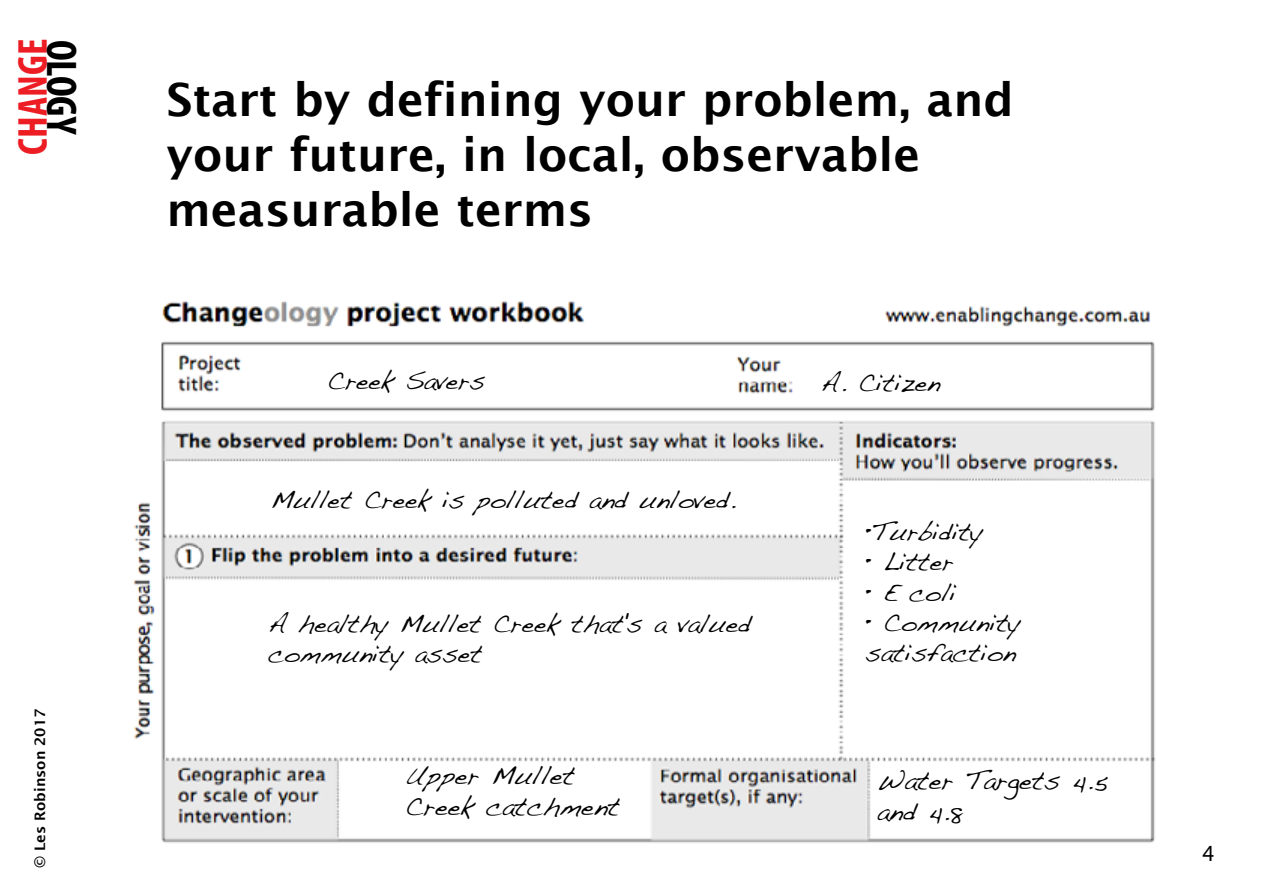
<style>
.page{position:relative;width:1263px;height:893px;background:#fff}
.page>*{position:absolute;margin:0;border:0;box-sizing:border-box;transform-origin:0 0}
.t1{font:600 45.75px/54.9px "Lucida Sans";color:#000}
.t2{font:700 condensed 43.05px "Myriad Pro";color:#000}
.t3{font:700 condensed 42.15px "Myriad Pro";color:#ed1d24}
.t4{font:25.95px/31.2px "Handwriting Dakota";color:#000}
.t5{font:25.35px/30.5px "Handwriting Dakota";color:#000}
.t6{font:21px "Lucida Sans";color:#000}
.t7{font:600 14.4px "Lucida Sans";color:#000}
</style>
<div class="page">
<img style="left:133px;top:301px;width:1023px;height:542px">
<h3 class="t3" style="left:6px;top:155px;width:117px;rotate:-90deg">CHANGE</h3>
<h2 class="t2" style="left:88px;top:40px;width:97px;rotate:90deg">OLOGY</h2>
<p class="t7" style="left:32px;top:868px;width:161px;rotate:-90deg">© Les Robinson 2017</p>
<h1 class="t1" style="left:167px;top:72px;width:849px">Start by defining your problem, and your future, in local, observable measurable terms</h1>
<p class="t5" style="left:327px;top:365px;width:159px">Creek Savers</p>
<p class="t5" style="left:821px;top:367px;width:121px">A. Citizen</p>
<p class="t5" style="left:270px;top:484px;width:467px">Mullet Creek is polluted and unloved.</p>
<p class="t5" style="left:268px;top:608px;width:484px">A healthy Mullet Creek that's a valued community asset</p>
<p class="t4" style="left:405px;top:760px;width:216px">Upper Mullet<br>Creek catchment</p>
<p class="t5" style="left:865px;top:516px;width:119px">•Turbidity</p>
<p class="t5" style="left:865px;top:546px;width:89px">• Litter</p>
<p class="t5" style="left:865px;top:577px;width:92px">• E coli</p>
<p class="t5" style="left:865px;top:607px;width:156px">• Community satisfaction</p>
<p class="t4" style="left:877px;top:764px;width:232px">Water Targets 4.5 and 4.8</p>
<p class="t6" style="left:1202px;top:841px;width:15px">4</p>
</div>
